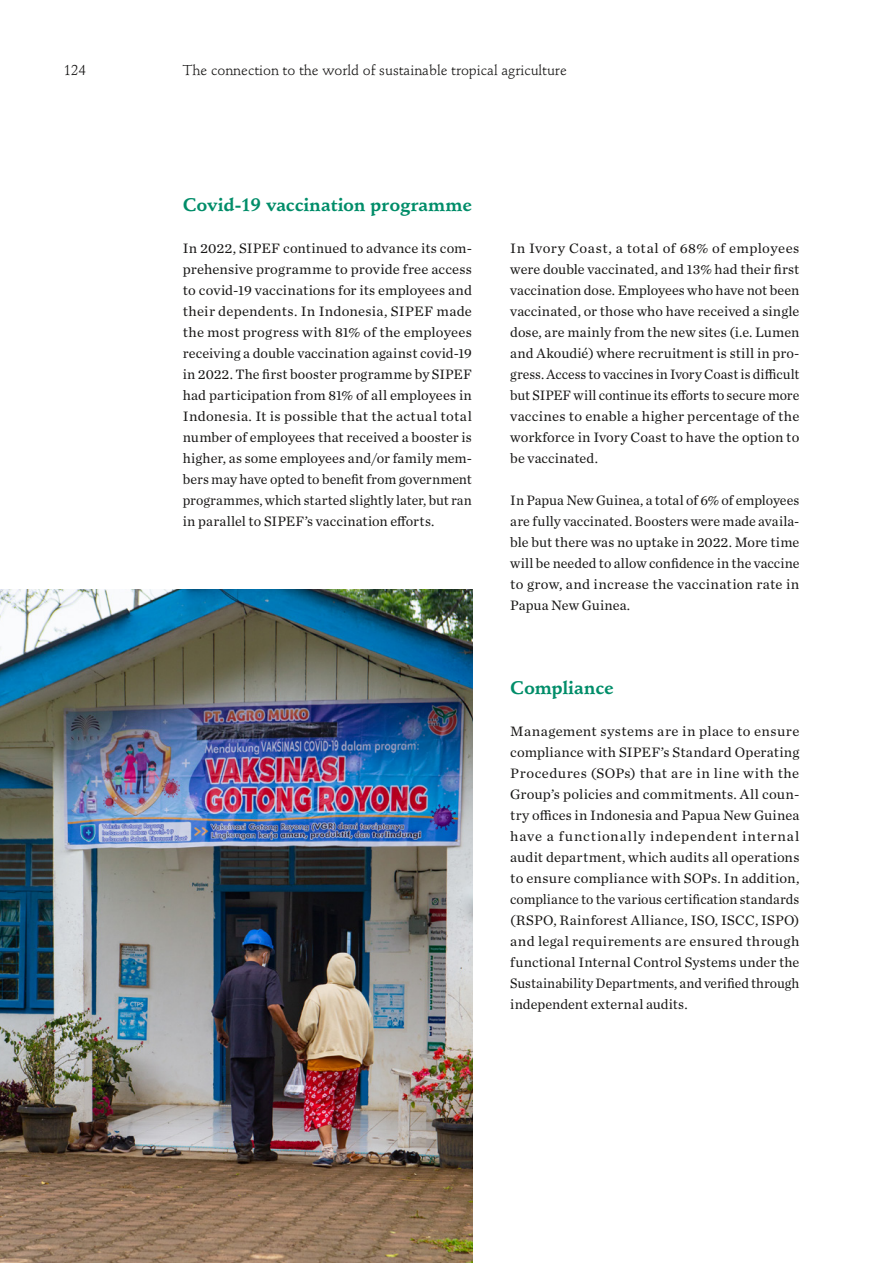
<style>
.page{position:relative;width:893px;height:1263px;background:#fff}
.page>*{position:absolute;margin:0;border:0;box-sizing:border-box;transform-origin:0 0}
.t1{font:700 18px "Stempel Schneidler Std";letter-spacing:.005em;color:#008d69}
.t2{font:14.25px/21px "Chronicle Text G1";color:#181716;text-align:justify}
.t3{font:14.25px "Stempel Schneidler Std";color:#181716}
</style>
<div class="page">
<img style="left:0;top:589px;width:472px;height:674px">
<p class="t3" style="left:64px;top:61px;width:24px">124</p>
<p class="t3" style="left:183px;top:61px;width:385px">The connection to the world of sustainable tropical agriculture</p>
<p class="t1" style="left:183px;top:194px;width:291px">Covid-19 vaccination programme</p>
<p class="t2" style="left:183px;top:237px;width:291px">In 2022, SIPEF continued to advance its com&shy;prehensive programme to provide free access to covid-19 vaccinations for its employees and their dependents. In Indonesia, SIPEF made the most progress with 81% of the employees receiving a double vaccination against covid-19 in 2022. The first booster programme by SIPEF had participation from 81% of all employees in Indonesia. It is possible that the actual total number of employees that received a booster is higher, as some employees and/or family mem&shy;bers may have opted to benefit from government programmes, which started slightly later, but ran in parallel to SIPEF’s vaccination efforts.</p>
<p class="t2" style="left:510px;top:237px;width:291px">In Ivory Coast, a total of 68% of employees were double vaccinated, and 13% had their first vaccination dose. Employees who have not been vaccinated, or those who have received a single dose, are mainly from the new sites (i.e. Lumen and Akoudié) where recruitment is still in pro&shy;gress. Access to vaccines in Ivory Coast is difficult but SIPEF will continue its efforts to secure more vaccines to enable a higher percentage of the workforce in Ivory Coast to have the option to be vaccinated.</p>
<p class="t2" style="left:510px;top:489px;width:291px">In Papua New Guinea, a total of 6% of employees are fully vaccinated. Boosters were made availa&shy;ble but there was no uptake in 2022. More time will be needed to allow confidence in the vaccine to grow, and increase the vaccination rate in Papua New Guinea.</p>
<p class="t1" style="left:510px;top:677px;width:105px">Compliance</p>
<p class="t2" style="left:510px;top:720px;width:291px">Management systems are in place to ensure compliance with SIPEF’s Standard Operating Procedures (SOPs) that are in line with the Group’s policies and commitments. All coun&shy;try offices in Indonesia and Papua New Guinea have a functionally independent internal audit department, which audits all operations to ensure compliance with SOPs. In addition, compliance to the various certification standards (RSPO, Rainforest Alliance, ISO, ISCC, ISPO) and legal requirements are ensured through functional Internal Control Systems under the Sustainability Departments, and verified through independent external audits.</p>
</div>
